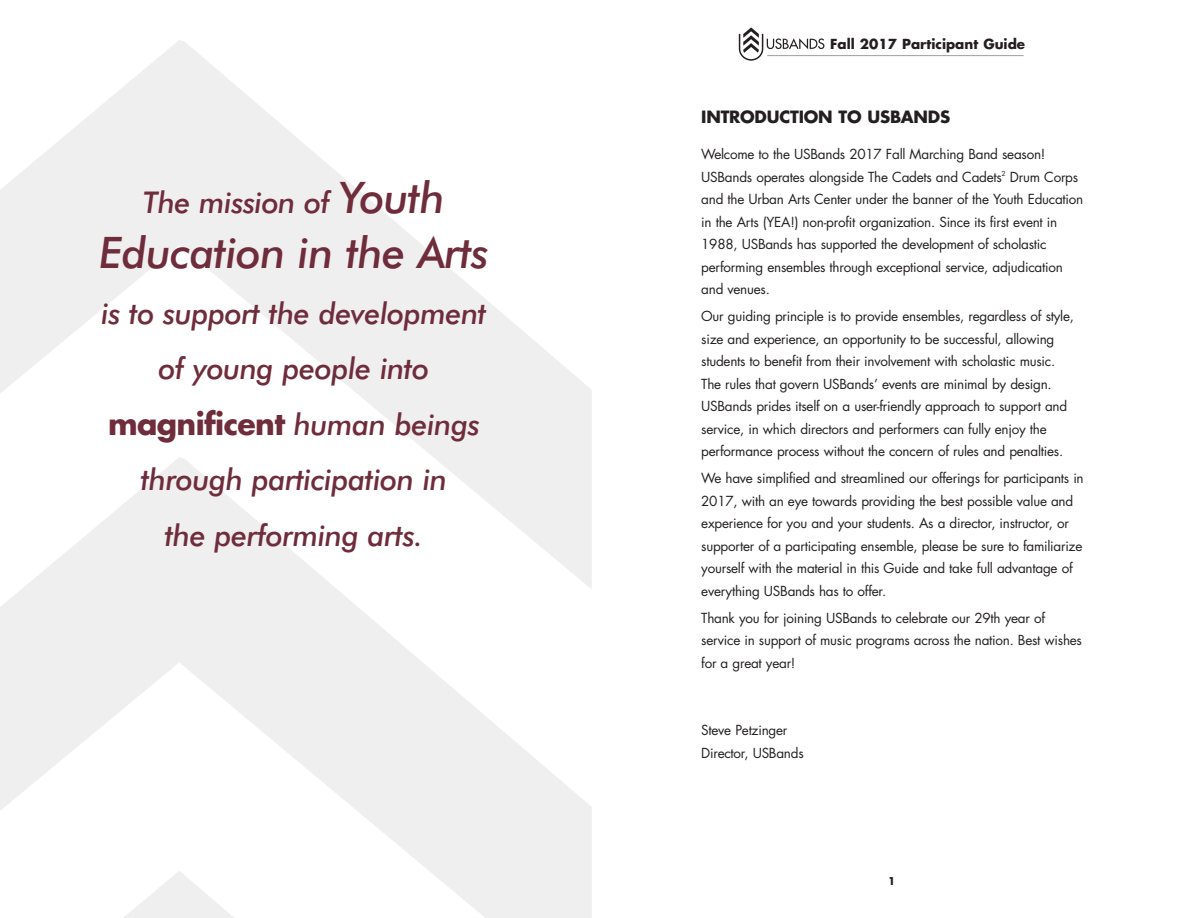
<style>
.page{position:relative;width:1188px;height:918px;background:#fff}
.page>*{position:absolute;margin:0;border:0;box-sizing:border-box;transform-origin:0 0}
.t1{font:italic 500 43.5px "Futura BT";letter-spacing:-.02em;color:#6f2c3b}
.t2{font:italic 500 30px/55.5px "Futura BT";letter-spacing:-.02em;color:#6f2c3b;text-align:center}
.t3{font:700 30px "Futura";letter-spacing:-.02em;color:#6f2c3b}
.t4{font:700 16.5px "Futura";letter-spacing:-.015em;color:#231f20}
.t5{font:13.5px/22.5px "Futura";letter-spacing:-.02em;color:#231f20}
.t6{font:700 13.5px "Futura";color:#231f20}
.t7{font:700 10.5px "Futura";color:#231f20}
.s1{font-size:43.5px}
.s2{font-family:"Futura BT";font-weight:500;font-style:italic}
</style>
<div class="page">
<svg style="left:739px;top:27px;width:85px;height:34px"></svg>
<hr style="left:767px;top:55px;width:257px;height:1px;background:#a8a9ad">
<h2 class="t2" style="left:143px;top:176px;width:303px">The mission of <span class="s1">Youth</span></h2>
<h1 class="t1" style="left:99px;top:234px;width:391px">Education in the Arts</h1>
<h2 class="t2" style="left:101px;top:287px;width:387px">is to support the development of young people into</h2>
<h2 class="t3" style="left:108px;top:410px;width:373px">magnificent <span class="s2">human beings</span></h2>
<h2 class="t2" style="left:141px;top:454px;width:308px">through participation in the performing arts.</h2>
<p class="t6" style="left:830px;top:37px;width:196px">Fall 2017 Participant Guide</p>
<p class="t4" style="left:701px;top:109px;width:251px">INTRODUCTION TO USBANDS</p>
<p class="t5" style="left:701px;top:144px;width:384px">Welcome to the USBands 2017 Fall Marching Band season!<br>USBands operates alongside The Cadets and Cadets<sup>2</sup> Drum Corps and the Urban Arts Center under the banner of the Youth Education in the Arts (YEA!) non-profit organization. Since its first event in 1988, USBands has supported the development of scholastic performing ensembles through exceptional service, adjudication and venues.</p>
<p class="t5" style="left:701px;top:306px;width:374px">Our guiding principle is to provide ensembles, regardless of style, size and experience, an opportunity to be successful, allowing students to benefit from their involvement with scholastic music.<br>The rules that govern USBands’ events are minimal by design.<br>USBands prides itself on a user-friendly approach to support and service, in which directors and performers can fully enjoy the performance process without the concern of rules and penalties.</p>
<p class="t5" style="left:701px;top:468px;width:384px">We have simplified and streamlined our offerings for participants in 2017, with an eye towards providing the best possible value and experience for you and your students. As a director, instructor, or supporter of a participating ensemble, please be sure to familiarize yourself with the material in this Guide and take full advantage of everything USBands has to offer.</p>
<p class="t5" style="left:701px;top:608px;width:382px">Thank you for joining USBands to celebrate our 29th year of service in support of music programs across the nation. Best wishes for a great year!</p>
<p class="t5" style="left:701px;top:720px;width:104px">Steve Petzinger<br>Director, USBands</p>
<p class="t7" style="left:888px;top:876px;width:9px">1</p>
</div>
